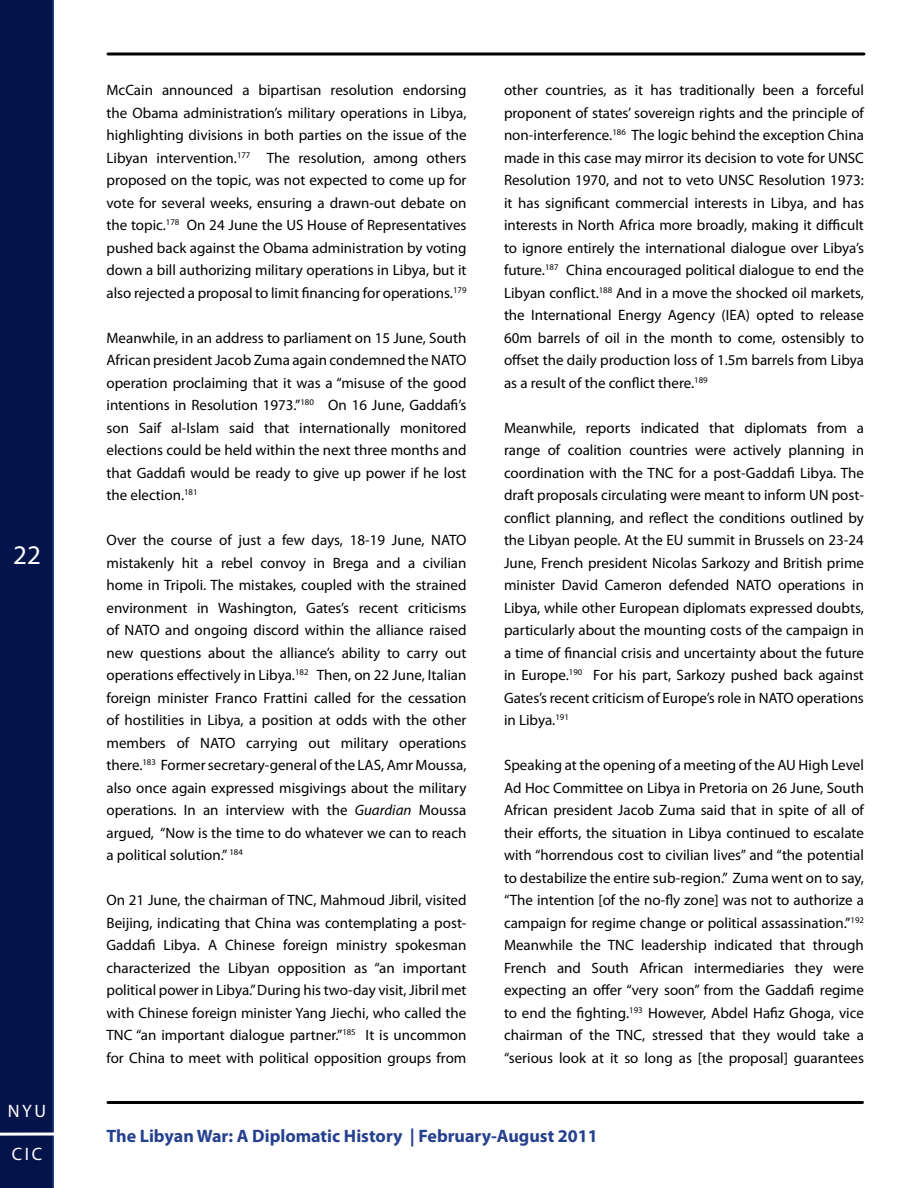
<style>
.page{position:relative;width:918px;height:1188px;background:#fff}
.page>*{position:absolute;margin:0;border:0;box-sizing:border-box;transform-origin:0 0}
.t1{font:27px "Myriad Pro";color:#fff}
.t2{font:700 18px "Myriad Pro";color:#25408f}
.t3{font:18px "Myriad Pro";letter-spacing:.15em;color:#fff}
.Body{font:15px/22.5px "Myriad Pro";color:#000;text-align:justify}
.s1{font-style:italic}
</style>
<div class="page">
<div style="left:0;top:0;width:54px;height:1188px;background:#05134b"></div>
<hr style="left:0;top:1133px;width:54px;height:3px;background:#fff">
<svg style="left:108px;top:52px;width:756px;height:4px;background:#3f3f3f"></svg>
<hr style="left:108px;top:1101px;width:754px;height:3px;background:#000">
<h1 class="t1" style="left:13px;top:538px;width:29px">22</h1>
<p class="t3" style="left:8px;top:1100px;width:40px">NYU</p>
<p class="t3" style="left:12px;top:1143px;width:32px">CIC</p>
<p class="Body" style="left:106px;top:79px;width:362px">McCain announced a bipartisan resolution endorsing the Obama administration’s military operations in Libya, highlighting divisions in both parties on the issue of the Libyan intervention.<sup>177</sup> The resolution, among others proposed on the topic, was not expected to come up for vote for several weeks, ensuring a drawn-out debate on the topic.<sup>178</sup> On 24 June the US House of Representatives pushed back against the Obama administration by voting down a bill authorizing military operations in Libya, but it also rejected a proposal to limit financing for operations.<sup>179</sup></p>
<p class="Body" style="left:106px;top:326px;width:362px">Meanwhile, in an address to parliament on 15 June, South African president Jacob Zuma again condemned the NATO operation proclaiming that it was a “misuse of the good intentions in Resolution 1973.”<sup>180</sup> On 16 June, Gaddafi’s son Saif al-Islam said that internationally monitored elections could be held within the next three months and that Gaddafi would be ready to give up power if he lost the election.<sup>181</sup></p>
<p class="Body" style="left:106px;top:529px;width:362px">Over the course of just a few days, 18-19 June, NATO mistakenly hit a rebel convoy in Brega and a civilian home in Tripoli. The mistakes, coupled with the strained environment in Washington, Gates’s recent criticisms of NATO and ongoing discord within the alliance raised new questions about the alliance’s ability to carry out operations effectively in Libya.<sup>182</sup> Then, on 22 June, Italian foreign minister Franco Frattini called for the cessation of hostilities in Libya, a position at odds with the other members of NATO carrying out military operations there.<sup>183</sup> Former secretary-general of the LAS, Amr Moussa, also once again expressed misgivings about the military operations. In an interview with the <span class="s1">Guardian</span> Moussa argued, “Now is the time to do whatever we can to reach a political solution.” <sup>184</sup></p>
<p class="Body" style="left:106px;top:889px;width:362px">On 21 June, the chairman of TNC, Mahmoud Jibril, visited Beijing, indicating that China was contemplating a post-Gaddafi Libya. A Chinese foreign ministry spokesman characterized the Libyan opposition as “an important political power in Libya.” During his two-day visit, Jibril met with Chinese foreign minister Yang Jiechi, who called the TNC “an important dialogue partner.”<sup>185</sup> It is uncommon for China to meet with political opposition groups from</p>
<p class="Body" style="left:504px;top:79px;width:362px">other countries, as it has traditionally been a forceful proponent of states’ sovereign rights and the principle of non-interference.<sup>186</sup> The logic behind the exception China made in this case may mirror its decision to vote for UNSC Resolution 1970, and not to veto UNSC Resolution 1973: it has significant commercial interests in Libya, and has interests in North Africa more broadly, making it difficult to ignore entirely the international dialogue over Libya’s future.<sup>187</sup> China encouraged political dialogue to end the Libyan conflict.<sup>188</sup> And in a move the shocked oil markets, the International Energy Agency (IEA) opted to release 60m barrels of oil in the month to come, ostensibly to offset the daily production loss of 1.5m barrels from Libya as a result of the conflict there.<sup>189</sup></p>
<p class="Body" style="left:504px;top:416px;width:362px">Meanwhile, reports indicated that diplomats from a range of coalition countries were actively planning in coordination with the TNC for a post-Gaddafi Libya. The draft proposals circulating were meant to inform UN post&shy;conflict planning, and reflect the conditions outlined by the Libyan people. At the EU summit in Brussels on 23-24<br>June, French president Nicolas Sarkozy and British prime minister David Cameron defended NATO operations in Libya, while other European diplomats expressed doubts, particularly about the mounting costs of the campaign in a time of financial crisis and uncertainty about the future in Europe.<sup>190</sup> For his part, Sarkozy pushed back against Gates’s recent criticism of Europe’s role in NATO operations in Libya.<sup>191</sup></p>
<p class="Body" style="left:504px;top:754px;width:362px">Speaking at the opening of a meeting of the AU High Level Ad Hoc Committee on Libya in Pretoria on 26 June, South African president Jacob Zuma said that in spite of all of their efforts, the situation in Libya continued to escalate with “horrendous cost to civilian lives” and “the potential to destabilize the entire sub-region.” Zuma went on to say, “The intention [of the no-fly zone] was not to authorize a campaign for regime change or political assassination.”<sup>192<br></sup>Meanwhile the TNC leadership indicated that through French and South African intermediaries they were expecting an offer “very soon” from the Gaddafi regime to end the fighting.<sup>193</sup> However, Abdel Hafiz Ghoga, vice chairman of the TNC, stressed that they would take a “serious look at it so long as [the proposal] guarantees</p>
<p class="t2" style="left:106px;top:1125px;width:493px">The Libyan War: A Diplomatic History | February-August 2011</p>
</div>
